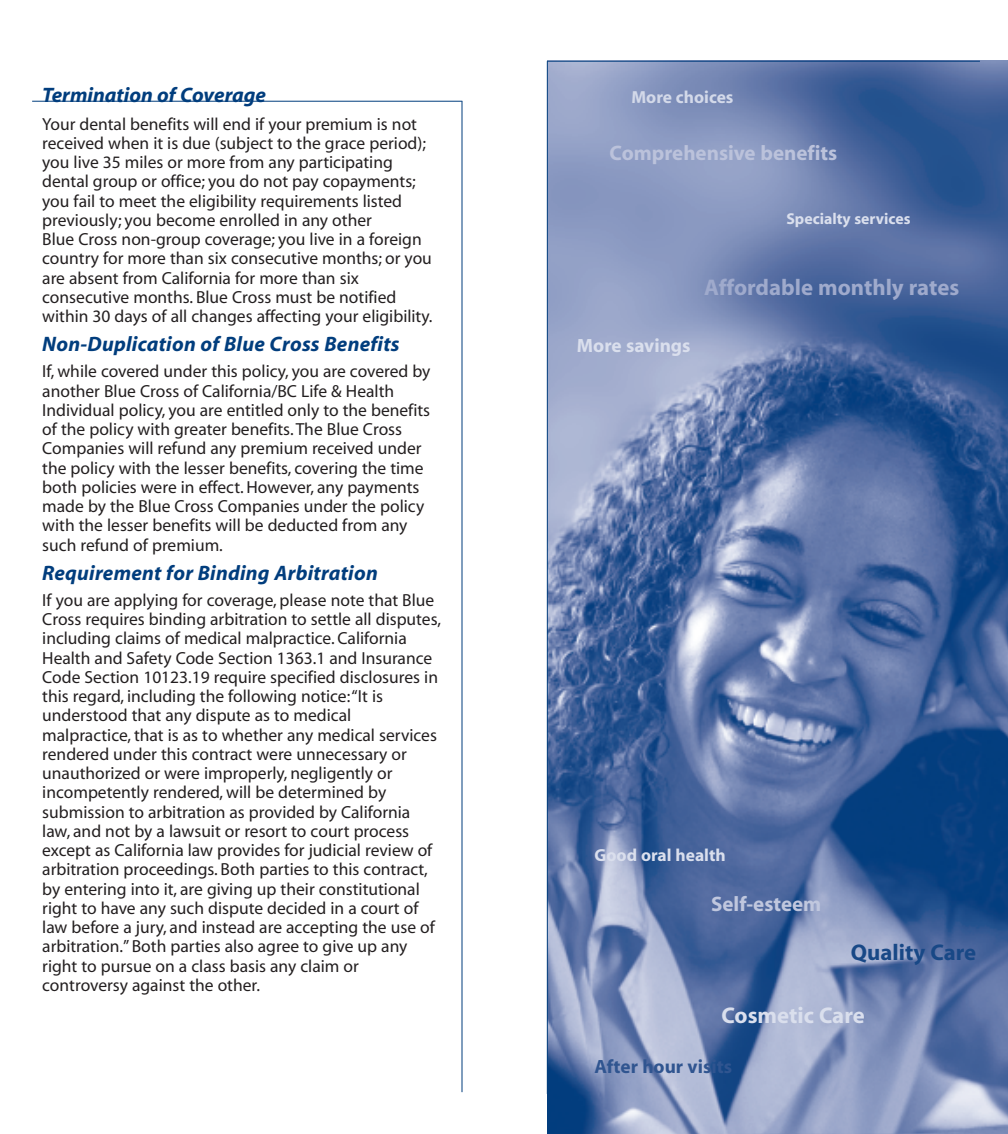
<style>
.page{position:relative;width:1008px;height:1134px;background:#fff}
.page>*{position:absolute;margin:0;border:0;box-sizing:border-box;transform-origin:0 0}
.t1{font:700 22.75px "Myriad";color:#9faacc}
.t2{font:700 22.75px "Myriad";color:#dadfed}
.t3{font:700 22.75px "Myriad";color:#184886}
.t4{font:italic 700 21px "Myriad";letter-spacing:.01em;color:#013d7d}
.t5{font:700 21px "Myriad";color:#bbc2db}
.t6{font:700 21px "Myriad";color:#c0c7de}
.t7{font:700 19.25px "Myriad";color:#305590}
.t8{font:700 19.25px "Myriad";color:#dadfed}
.t9{font:17.5px/19.2px "Myriad";color:#231f20}
.t10{font:700 17.5px "Myriad";color:#dadfed}
.t11{font:700 17.5px "Myriad";color:#d3d9e9}
.t12{font:700 15.75px "Myriad";color:#dadfed}
</style>
<div class="page">
<img style="left:548px;top:61px;width:460px;height:1073px">
<hr style="left:462px;top:101px;width:1px;height:991px;background:#013d7d">
<hr style="left:32px;top:101px;width:430px;height:1px;background:#013d7d">
<hr style="left:547px;top:61px;width:1px;height:1033px;background:#013d7d">
<hr style="left:547px;top:61px;width:433px;height:1px;background:#013d7d">
<p class="t4" style="left:42px;top:87px;width:225px">Termination of Coverage</p>
<p class="t9" style="left:42px;top:116px;width:392px">Your dental benefits will end if your premium is not received when it is due (subject to the grace period); you live 35 miles or more from any participating dental group or office; you do not pay copayments; you fail to meet the eligibility requirements listed previously; you become enrolled in any other<br>Blue Cross non-group coverage; you live in a foreign country for more than six consecutive months; or you are absent from California for more than six consecutive months. Blue Cross must be notified within 30 days of all changes affecting your eligibility.</p>
<p class="t4" style="left:42px;top:336px;width:359px">Non-Duplication of Blue Cross Benefits</p>
<p class="t9" style="left:42px;top:363px;width:390px">If, while covered under this policy, you are covered by another Blue Cross of California/BC Life &amp; Health Individual policy, you are entitled only to the benefits of the policy with greater benefits. The Blue Cross Companies will refund any premium received under the policy with the lesser benefits, covering the time both policies were in effect. However, any payments made by the Blue Cross Companies under the policy with the lesser benefits will be deducted from any such refund of premium.</p>
<p class="t4" style="left:42px;top:565px;width:337px">Requirement for Binding Arbitration</p>
<p class="t9" style="left:42px;top:592px;width:400px">If you are applying for coverage, please note that Blue Cross requires binding arbitration to settle all disputes, including claims of medical malpractice. California Health and Safety Code Section 1363.1 and Insurance Code Section 10123.19 require specified disclosures in this regard, including the following notice:“It is understood that any dispute as to medical malpractice, that is as to whether any medical services rendered under this contract were unnecessary or unauthorized or were improperly, negligently or incompetently rendered, will be determined by submission to arbitration as provided by California law, and not by a lawsuit or resort to court process except as California law provides for judicial review of arbitration proceedings. Both parties to this contract, by entering into it, are giving up their constitutional right to have any such dispute decided in a court of law before a jury, and instead are accepting the use of arbitration.” Both parties also agree to give up any right to pursue on a class basis any claim or controversy against the other.</p>
<p class="t11" style="left:631px;top:90px;width:104px">More choices</p>
<p class="t5" style="left:610px;top:145px;width:229px">Comprehensive benefits</p>
<p class="t12" style="left:786px;top:213px;width:126px">Specialty services</p>
<h1 class="t1" style="left:704px;top:278px;width:257px">Affordable monthly rates</h1>
<p class="t8" style="left:577px;top:338px;width:115px">More savings</p>
<p class="t10" style="left:594px;top:849px;width:133px">Good oral health</p>
<p class="t6" style="left:711px;top:896px;width:112px">Self-esteem</p>
<h1 class="t3" style="left:851px;top:943px;width:127px">Quality Care</h1>
<h1 class="t2" style="left:721px;top:1007px;width:145px">Cosmetic Care</h1>
<p class="t7" style="left:594px;top:1060px;width:139px">After hour visits</p>
</div>
